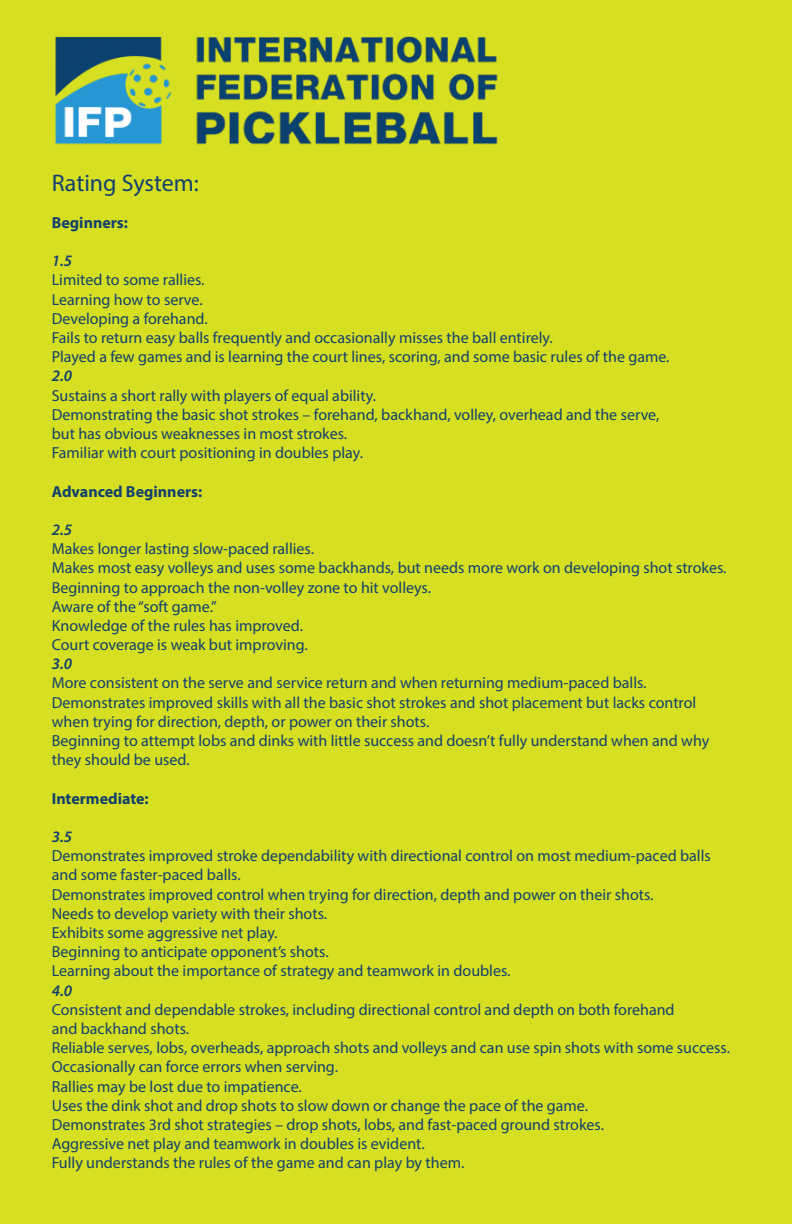
<style>
.page{position:relative;width:792px;height:1224px;background:#d6df21}
.page>*{position:absolute;margin:0;border:0;box-sizing:border-box;transform-origin:0 0}
.t1{font:24px "Myriad Pro";color:#12406e}
.t2{font:16px/19.2px "Myriad Pro";color:#12406e}
.t3{font:700 16px "Myriad Pro";color:#12406e}
.t4{font:italic 600 16px "Myriad Pro";color:#12406e}
</style>
<div class="page">
<img style="left:55px;top:36px;width:443px;height:109px">
<h1 class="t1" style="left:52px;top:168px;width:149px">Rating System:</h1>
<p class="t3" style="left:52px;top:212px;width:78px">Beginners:</p>
<p class="t4" style="left:52px;top:251px;width:22px">1.5</p>
<p class="t2" style="left:52px;top:270px;width:619px">Limited to some rallies.<br>Learning how to serve.<br>Developing a forehand.<br>Fails to return easy balls frequently and occasionally misses the ball entirely.<br>Played a few games and is learning the court lines, scoring, and some basic rules of the game.</p>
<p class="t4" style="left:52px;top:366px;width:22px">2.0</p>
<p class="t2" style="left:52px;top:385px;width:609px">Sustains a short rally with players of equal ability.<br>Demonstrating the basic shot strokes – forehand, backhand, volley, overhead and the serve, but has obvious weaknesses in most strokes.<br>Familiar with court positioning in doubles play.</p>
<p class="t3" style="left:52px;top:481px;width:152px">Advanced Beginners:</p>
<p class="t4" style="left:52px;top:519px;width:22px">2.5</p>
<p class="t2" style="left:52px;top:539px;width:676px">Makes longer lasting slow-paced rallies.<br>Makes most easy volleys and uses some backhands, but needs more work on developing shot strokes.<br>Beginning to approach the non-volley zone to hit volleys.<br>Aware of the “soft game.”<br>Knowledge of the rules has improved.<br>Court coverage is weak but improving.</p>
<p class="t4" style="left:52px;top:654px;width:22px">3.0</p>
<p class="t2" style="left:52px;top:673px;width:659px">More consistent on the serve and service return and when returning medium-paced balls.<br>Demonstrates improved skills with all the basic shot strokes and shot placement but lacks control when trying for direction, depth, or power on their shots.<br>Beginning to attempt lobs and dinks with little success and doesn’t fully understand when and why they should be used.</p>
<p class="t3" style="left:52px;top:788px;width:99px">Intermediate:</p>
<p class="t4" style="left:52px;top:826px;width:22px">3.5</p>
<p class="t2" style="left:52px;top:846px;width:661px">Demonstrates improved stroke dependability with directional control on most medium-paced balls and some faster-paced balls.<br>Demonstrates improved control when trying for direction, depth and power on their shots.<br>Needs to develop variety with their shots.<br>Exhibits some aggressive net play.<br>Beginning to anticipate opponent’s shots.<br>Learning about the importance of strategy and teamwork in doubles.</p>
<p class="t4" style="left:52px;top:980px;width:22px">4.0</p>
<p class="t2" style="left:52px;top:1000px;width:680px">Consistent and dependable strokes, including directional control and depth on both forehand<br>and backhand shots.<br>Reliable serves, lobs, overheads, approach shots and volleys and can use spin shots with some success.<br>Occasionally can force errors when serving.<br>Rallies may be lost due to impatience.<br>Uses the dink shot and drop shots to slow down or change the pace of the game.<br>Demonstrates 3rd shot strategies – drop shots, lobs, and fast-paced ground strokes.<br>Aggressive net play and teamwork in doubles is evident.<br>Fully understands the rules of the game and can play by them.</p>
</div>
